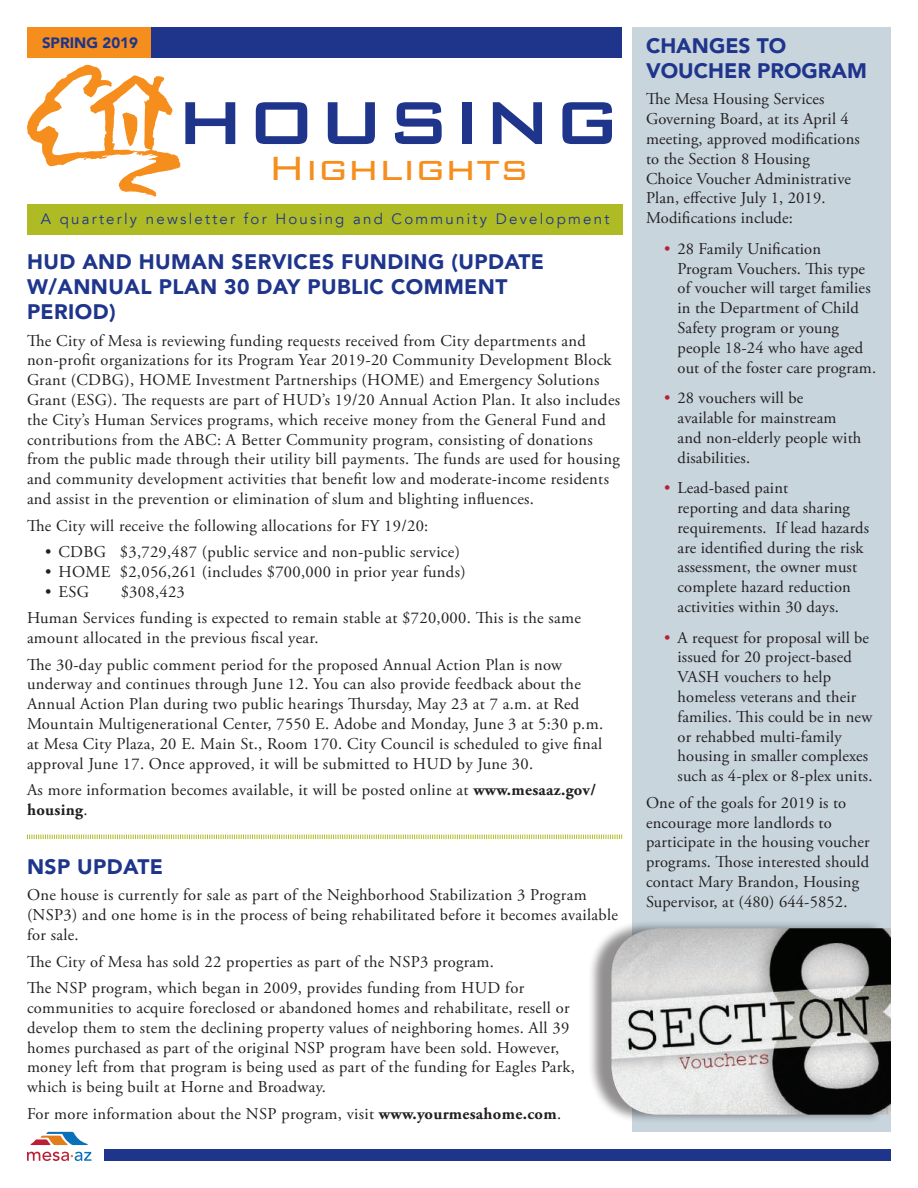
<style>
.page{position:relative;width:918px;height:1188px;background:#fff}
.page>*{position:absolute;margin:0;border:0;box-sizing:border-box;transform-origin:0 0}
.t1{font:500 81px "Bank Gothic BT";color:#1e358b}
.t2{font:300 45px "Bank Gothic BT";color:#f68e1e}
.t3{font:900 21px/25.2px "Avenir LT";letter-spacing:.02em;color:#1e358b}
.t4{font:900 21px/25.2px "Avenir LT";color:#1e358b}
.t5{font:16.5px/19.8px "Adobe Garamond Pro";letter-spacing:.02em;color:#231f20}
.t6{font:15px "Avenir LT";letter-spacing:.15em;color:#1e358b}
.t7{font:900 15px "Avenir LT";color:#1e358b}
.s1{font-weight:700}
.s2{color:#ba1f33}
</style>
<div class="page">
<div style="left:27px;top:204px;width:595px;height:31px;background:#afbb25"></div>
<div style="left:27px;top:27px;width:125px;height:31px;background:#f68e1e"></div>
<div style="left:104px;top:1149px;width:787px;height:12px;background:#1e358b"></div>
<div style="left:152px;top:27px;width:470px;height:31px;background:#1e358b"></div>
<svg style="left:31px;top:1132px;width:57px;height:13px"></svg>
<svg style="left:27px;top:1152px;width:64px;height:9px"></svg>
<div style="left:633px;top:27px;width:258px;height:1105px;background:#c8d5dd"></div>
<svg style="left:27px;top:64px;width:154px;height:133px"></svg>
<svg style="left:27px;top:834px;width:596px;height:5px"></svg>
<div style="left:587px;top:920px;width:297px;height:203px;background:#231f20;opacity:.5"></div>
<img style="left:611px;top:928px;width:280px;height:187px">
<p class="t7" style="left:42px;top:34px;width:98px">SPRING 2019</p>
<h1 class="t1" style="left:175px;top:79px;width:449px">HOUSING</h1>
<h2 class="t2" style="left:268px;top:144px;width:263px">Highlights</h2>
<p class="t6" style="left:41px;top:211px;width:570px">A quarterly newsletter for Housing and Community Development</p>
<p class="t3" style="left:27px;top:249px;width:519px">HUD AND HUMAN SERVICES FUNDING (UPDATE<br>W/ANNUAL PLAN 30 DAY PUBLIC COMMENT<br>PERIOD)</p>
<p class="t5" style="left:27px;top:331px;width:595px">The City of Mesa is reviewing funding requests received from City departments and non-profit organizations for its Program Year 2019-20 Community Development Block Grant (CDBG), HOME Investment Partnerships (HOME) and Emergency Solutions Grant (ESG). The requests are part of HUD’s 19/20 Annual Action Plan. It also includes the City’s Human Services programs, which receive money from the General Fund and contributions from the ABC: A Better Community program, consisting of donations from the public made through their utility bill payments. The funds are used for housing and community development activities that benefit low and moderate-income residents and assist in the prevention or elimination of slum and blighting influences.</p>
<p class="t5" style="left:27px;top:516px;width:403px">The City will receive the following allocations for FY 19/20:</p>
<p class="t5" style="left:45px;top:543px;width:417px">• CDBG $3,729,487 (public service and non-public service)</p>
<p class="t5" style="left:45px;top:562px;width:422px">• HOME $2,056,261 (includes $700,000 in prior year funds)</p>
<p class="t5" style="left:45px;top:582px;width:46px">• ESG</p>
<p class="t5" style="left:27px;top:579px;width:556px;line-height:26.5px;text-indent:94px">$308,423<br>Human Services funding is expected to remain stable at $720,000. This is the same</p>
<p class="t5" style="left:27px;top:625px;width:537px;line-height:26.5px">amount allocated in the previous fiscal year.<br>The 30-day public comment period for the proposed Annual Action Plan is now</p>
<p class="t5" style="left:27px;top:675px;width:578px">underway and continues through June 12. You can also provide feedback about the Annual Action Plan during two public hearings Thursday, May 23 at 7 a.m. at Red Mountain Multigenerational Center, 7550 E. Adobe and Monday, June 3 at 5:30 p.m. at Mesa City Plaza, 20 E. Main St., Room 170. City Council is scheduled to give final approval June 17. Once approved, it will be submitted to HUD by June 30.</p>
<p class="t5" style="left:27px;top:781px;width:570px">As more information becomes available, it will be posted online at <span class="s1">www.mesaaz.gov/ housing</span>.</p>
<p class="t3" style="left:27px;top:854px;width:138px">NSP UPDATE</p>
<p class="t5" style="left:27px;top:886px;width:593px">One house is currently for sale as part of the Neighborhood Stabilization 3 Program (NSP3) and one home is in the process of being rehabilitated before it becomes available for sale.</p>
<p class="t5" style="left:27px;top:949px;width:499px;line-height:26.5px">The City of Mesa has sold 22 properties as part of the NSP3 program.<br>The NSP program, which began in 2009, provides funding from HUD for</p>
<p class="t5" style="left:27px;top:998px;width:550px">communities to acquire foreclosed or abandoned homes and rehabilitate, resell or develop them to stem the declining property values of neighboring homes. All 39 homes purchased as part of the original NSP program have been sold. However, money left from that program is being used as part of the funding for Eagles Park, which is being built at Horne and Broadway.</p>
<p class="t5" style="left:27px;top:1104px;width:536px">For more information about the NSP program, visit <span class="s1">www.yourmesahome.com</span>.</p>
<p class="t4" style="left:646px;top:33px;width:222px">CHANGES TO<br>VOUCHER PROGRAM</p>
<p class="t5" style="left:646px;top:90px;width:215px">The Mesa Housing Services<br>Governing Board, at its April 4 meeting, approved modifications to the Section 8 Housing<br>Choice Voucher Administrative<br>Plan, effective July 1, 2019.<br>Modifications include:</p>
<p class="t5" style="left:678px;top:239px;width:200px;text-indent:-13px"><span class="s2">•</span> 28 Family Unification<br>Program Vouchers. This type of voucher will target families in the Department of Child<br>Safety program or young people 18-24 who have aged out of the foster care program.</p>
<p class="t5" style="left:678px;top:389px;width:185px;text-indent:-13px"><span class="s2">•</span> 28 vouchers will be available for mainstream and non-elderly people with disabilities.</p>
<p class="t5" style="left:678px;top:479px;width:193px;text-indent:-13px"><span class="s2">•</span> Lead-based paint<br>reporting and data sharing requirements. If lead hazards are identified during the risk assessment, the owner must complete hazard reduction activities within 30 days.</p>
<p class="t5" style="left:678px;top:628px;width:197px;text-indent:-13px"><span class="s2">•</span> A request for proposal will be issued for 20 project-based<br>VASH vouchers to help homeless veterans and their families. This could be in new or rehabbed multi-family housing in smaller complexes such as 4-plex or 8-plex units.</p>
<p class="t5" style="left:646px;top:793px;width:225px">One of the goals for 2019 is to encourage more landlords to participate in the housing voucher programs. Those interested should contact Mary Brandon, Housing<br>Supervisor, at (480) 644-5852.</p>
</div>
